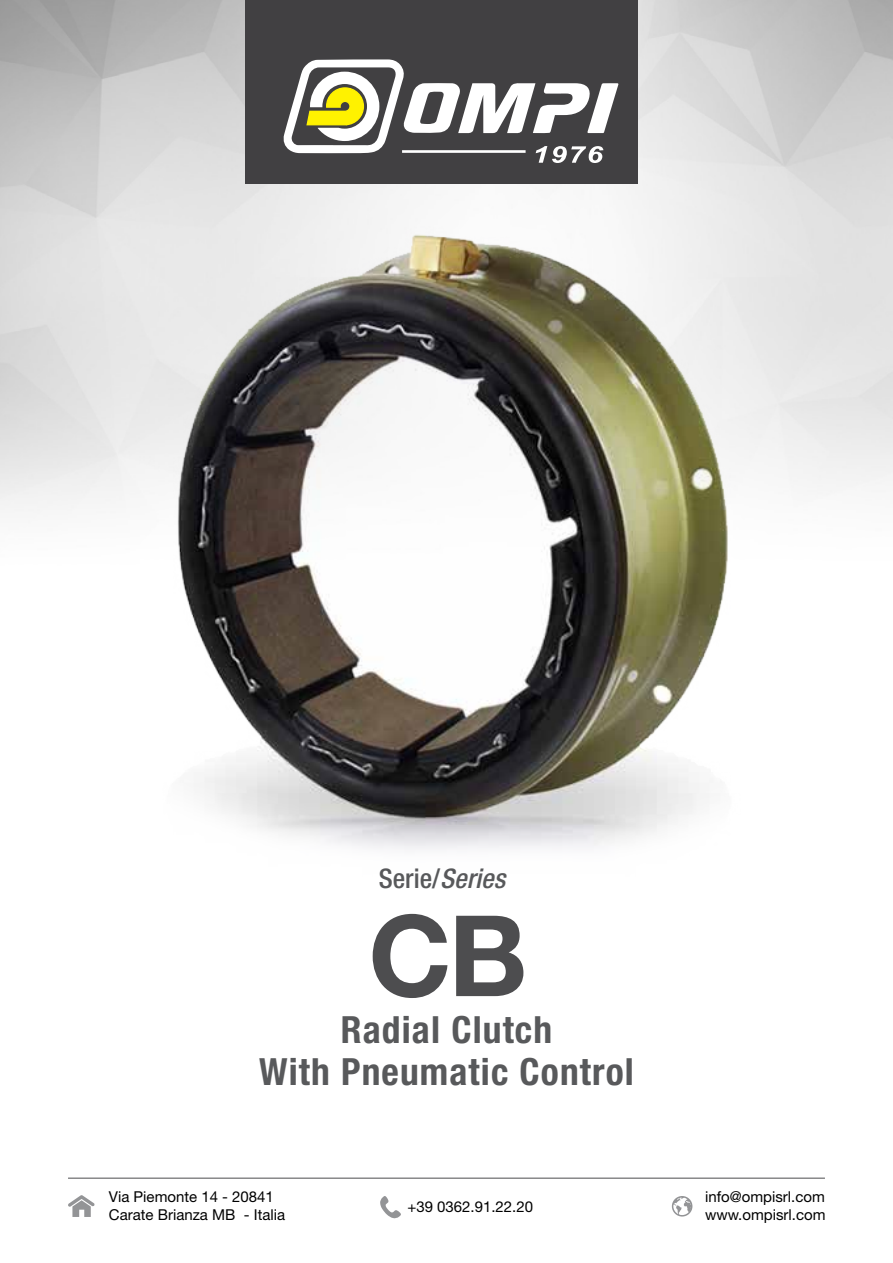
<style>
.page{position:relative;width:893px;height:1263px;background:#fff}
.page>*{position:absolute;margin:0;border:0;box-sizing:border-box;transform-origin:0 0}
.t1{font:700 112.5px "Helvetica Neue LT Std";color:#4d4d4f}
.t2{font:700 condensed 37.5px/42px "Helvetica Neue LT Std";letter-spacing:.03em;color:#58595b;text-align:center}
.t3{font:500 condensed 27px "Helvetica Neue LT Std";color:#58595b}
.t4{font:15px/18px "Helvetica Neue LT Std";color:#000}
.s1{font-style:italic}
</style>
<div class="page">
<img style="left:0;top:0;width:893px;height:511px">
<hr style="left:68px;top:1178px;width:757px;height:1px;background:#4d4d4f">
<svg style="left:380px;top:1196px;width:21px;height:22px"></svg>
<svg style="left:68px;top:1195px;width:27px;height:22px"></svg>
<svg style="left:672px;top:1196px;width:20px;height:20px"></svg>
<div style="left:246px;top:0;width:392px;height:183px;background:#414042"></div>
<svg style="left:283px;top:59px;width:336px;height:104px"></svg>
<hr style="left:402px;top:150px;width:124px;height:3px;background:#fff">
<img style="left:134px;top:216px;width:625px;height:634px">
<h3 class="t3" style="left:379px;top:863px;width:128px">Serie/<span class="s1">Series</span></h3>
<h1 class="t1" style="left:368px;top:886px;width:161px">CB</h1>
<h2 class="t2" style="left:259px;top:1008px;width:376px">Radial Clutch<br>With Pneumatic Control</h2>
<p class="t4" style="left:109px;top:1188px;width:178px">Via Piemonte 14 - 20841<br>Carate Brianza MB - Italia</p>
<p class="t4" style="left:407px;top:1197px;width:127px">+39 0362.91.22.20</p>
<p class="t4" style="left:705px;top:1188px;width:122px">info@ompisrl.com www.ompisrl.com</p>
</div>
